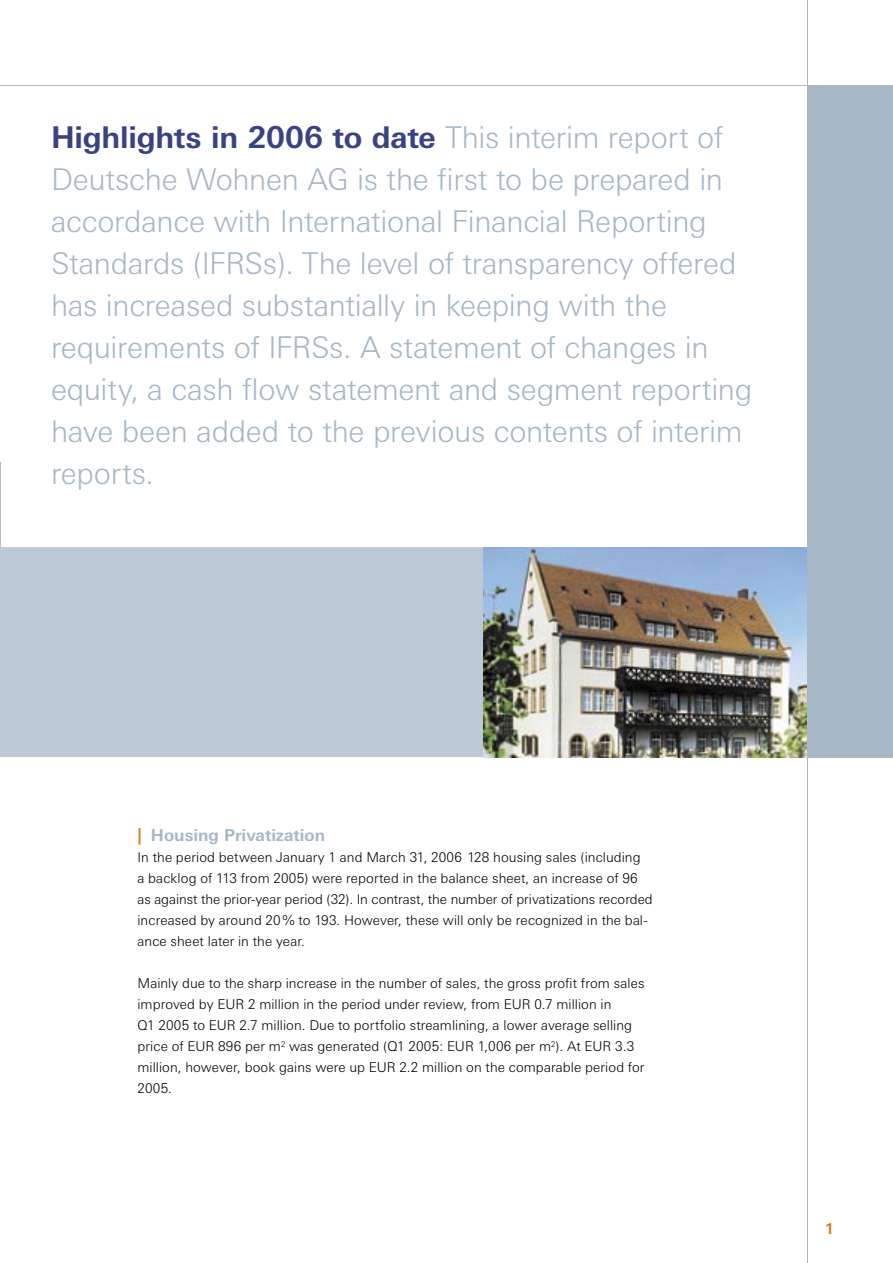
<style>
.page{position:relative;width:893px;height:1263px;background:#fff}
.page>*{position:absolute;margin:0;border:0;box-sizing:border-box;transform-origin:0 0}
.t1{font:300 30px/42px "Deu Ba Univers";letter-spacing:-.01em;color:#a6b7c6}
.t2{font:700 16.5px "Deu Ba Univers";color:#a6b7c6}
.t3{font:700 15px "Deu Ba Univers";color:#d07f2b}
.t4{font:300 13.5px/21px "Deu Ba Univers";letter-spacing:.005em;color:#000}
.s1{font-weight:700;color:#3a4284}
.s2{color:#d07f2b}
</style>
<div class="page">
<div style="left:1px;top:547px;width:482px;height:210px;background:#bcc9d4"></div>
<img style="left:483px;top:547px;width:324px;height:210px">
<div style="left:808px;top:85px;width:85px;height:462px;background:#a6b7c6"></div>
<div style="left:808px;top:547px;width:85px;height:210px;background:#a6b7c6"></div>
<hr style="left:0;top:85px;width:1px;height:672px;background:#dbe2e8">
<hr style="left:0;top:85px;width:893px;height:1px;background:#a6b7c6">
<hr style="left:807px;top:0;width:1px;height:1263px;background:#a6b7c6">
<p class="t1" style="left:51px;top:116px;width:703px"><span class="s1">Highlights in 2006 to date</span> This interim report of Deutsche Wohnen AG is the first to be prepared in accordance with International Financial Reporting Standards (IFRSs). The level of transparency offered has increased substantially in keeping with the requirements of IFRSs. A statement of changes in equity, a cash flow statement and segment reporting have been added to the previous contents of interim reports.</p>
<p class="t2" style="left:137px;top:825px;width:189px"><span class="s2">|</span> Housing Privatization</p>
<p class="t4" style="left:137px;top:847px;width:517px">In the period between January 1 and March 31, 2006 128 housing sales (including<br>a backlog of 113 from 2005) were reported in the balance sheet, an increase of 96 as against the prior-year period (32). In contrast, the number of privatizations recorded increased by around 20 % to 193. However, these will only be recognized in the bal&shy;ance sheet later in the year.</p>
<p class="t4" style="left:137px;top:973px;width:509px">Mainly due to the sharp increase in the number of sales, the gross profit from sales improved by EUR 2 million in the period under review, from EUR 0.7 million in<br>Q1 2005 to EUR 2.7 million. Due to portfolio streamlining, a lower average selling price of EUR 896 per m<sup>2</sup> was generated (Q1 2005: EUR 1,006 per m<sup>2</sup>). At EUR 3.3 million, however, book gains were up EUR 2.2 million on the comparable period for 2005.</p>
<p class="t3" style="left:825px;top:1219px;width:11px">1</p>
</div>
